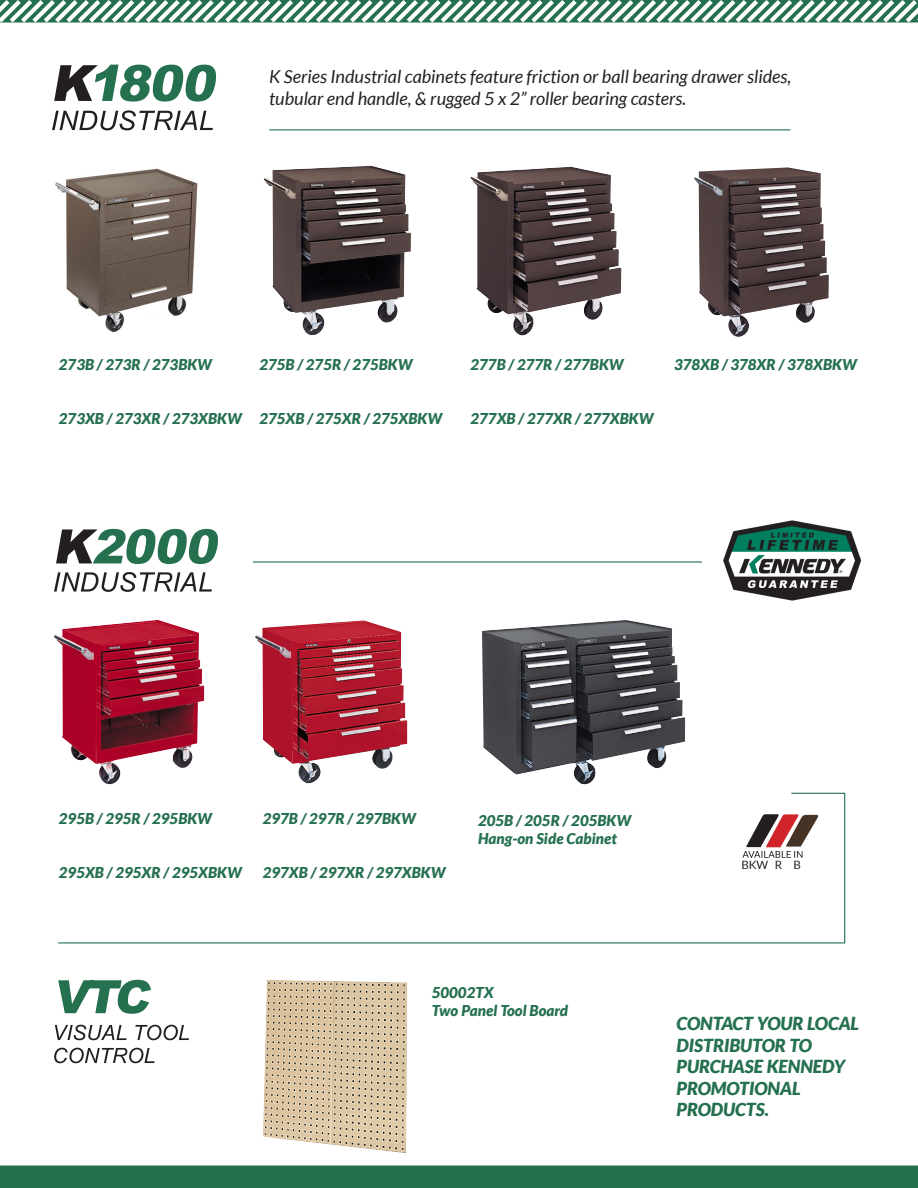
<style>
.page{position:relative;width:918px;height:1188px;background:#fff}
.page>*{position:absolute;margin:0;border:0;box-sizing:border-box;transform-origin:0 0}
.t1{font:italic 18px/21.6px "Lato";color:#231f20}
.t2{font:italic 900 18px "Lato";color:#25704f}
.t3{font:italic 900 15px "Lato";color:#25704f}
.t4{font:11.55px "Lato";color:#231f20}
</style>
<div class="page">
<img style="left:264px;top:166px;width:147px;height:169px">
<img style="left:54px;top:620px;width:150px;height:164px">
<img style="left:471px;top:167px;width:150px;height:168px">
<img style="left:255px;top:620px;width:152px;height:164px">
<img style="left:723px;top:520px;width:139px;height:81px">
<img style="left:55px;top:168px;width:143px;height:165px">
<img style="left:482px;top:620px;width:203px;height:165px">
<img style="left:694px;top:167px;width:135px;height:170px">
<svg style="left:52px;top:110px;width:161px;height:20px"></svg>
<svg style="left:54px;top:65px;width:162px;height:37px"></svg>
<svg style="left:54px;top:572px;width:158px;height:20px"></svg>
<svg style="left:56px;top:529px;width:162px;height:35px"></svg>
<img style="left:263px;top:980px;width:144px;height:173px">
<svg style="left:54px;top:1048px;width:101px;height:15px"></svg>
<svg style="left:55px;top:1025px;width:134px;height:15px"></svg>
<svg style="left:58px;top:980px;width:93px;height:34px"></svg>
<svg style="left:0;top:0;width:918px;height:23px"></svg>
<div style="left:0;top:1166px;width:918px;height:22px;background:#25704f"></div>
<hr style="left:253px;top:561px;width:449px;height:2px;background:#25704f">
<svg style="left:58px;top:792px;width:788px;height:152px"></svg>
<hr style="left:269px;top:129px;width:521px;height:1px;background:#25704f">
<p class="t1" style="left:269px;top:66px;width:524px">K Series Industrial cabinets feature friction or ball bearing drawer slides, tubular end handle, &amp; rugged 5 x 2” roller bearing casters.</p>
<p class="t3" style="left:59px;top:356px;width:155px">273B / 273R / 273BKW</p>
<p class="t3" style="left:259px;top:356px;width:155px">275B / 275R / 275BKW</p>
<p class="t3" style="left:59px;top:410px;width:184px">273XB / 273XR / 273XBKW</p>
<p class="t3" style="left:259px;top:410px;width:184px">275XB / 275XR / 275XBKW</p>
<p class="t3" style="left:471px;top:356px;width:155px">277B / 277R / 277BKW</p>
<p class="t3" style="left:471px;top:410px;width:184px">277XB / 277XR / 277XBKW</p>
<p class="t3" style="left:674px;top:356px;width:185px">378XB / 378XR / 378XBKW</p>
<p class="t3" style="left:59px;top:810px;width:155px">295B / 295R / 295BKW</p>
<p class="t3" style="left:59px;top:864px;width:184px">295XB / 295XR / 295XBKW</p>
<p class="t3" style="left:263px;top:810px;width:155px">297B / 297R / 297BKW</p>
<p class="t3" style="left:263px;top:864px;width:185px">297XB / 297XR / 297XBKW</p>
<p class="t3" style="left:478px;top:812px;width:155px">205B / 205R / 205BKW</p>
<p class="t3" style="left:478px;top:830px;width:140px">Hang-on Side Cabinet</p>
<p class="t3" style="left:432px;top:984px;width:63px">50002TX</p>
<p class="t3" style="left:432px;top:1002px;width:138px">Two Panel Tool Board</p>
<p class="t4" style="left:741px;top:859px;width:61px">BKW R B</p>
<p class="t2" style="left:676px;top:1013px;width:184px">CONTACT YOUR LOCAL</p>
<p class="t2" style="left:676px;top:1034px;width:137px">DISTRIBUTOR TO</p>
<p class="t2" style="left:676px;top:1056px;width:170px">PURCHASE KENNEDY</p>
<p class="t2" style="left:676px;top:1078px;width:126px">PROMOTIONAL</p>
<p class="t2" style="left:676px;top:1099px;width:94px">PRODUCTS.</p>
</div>
